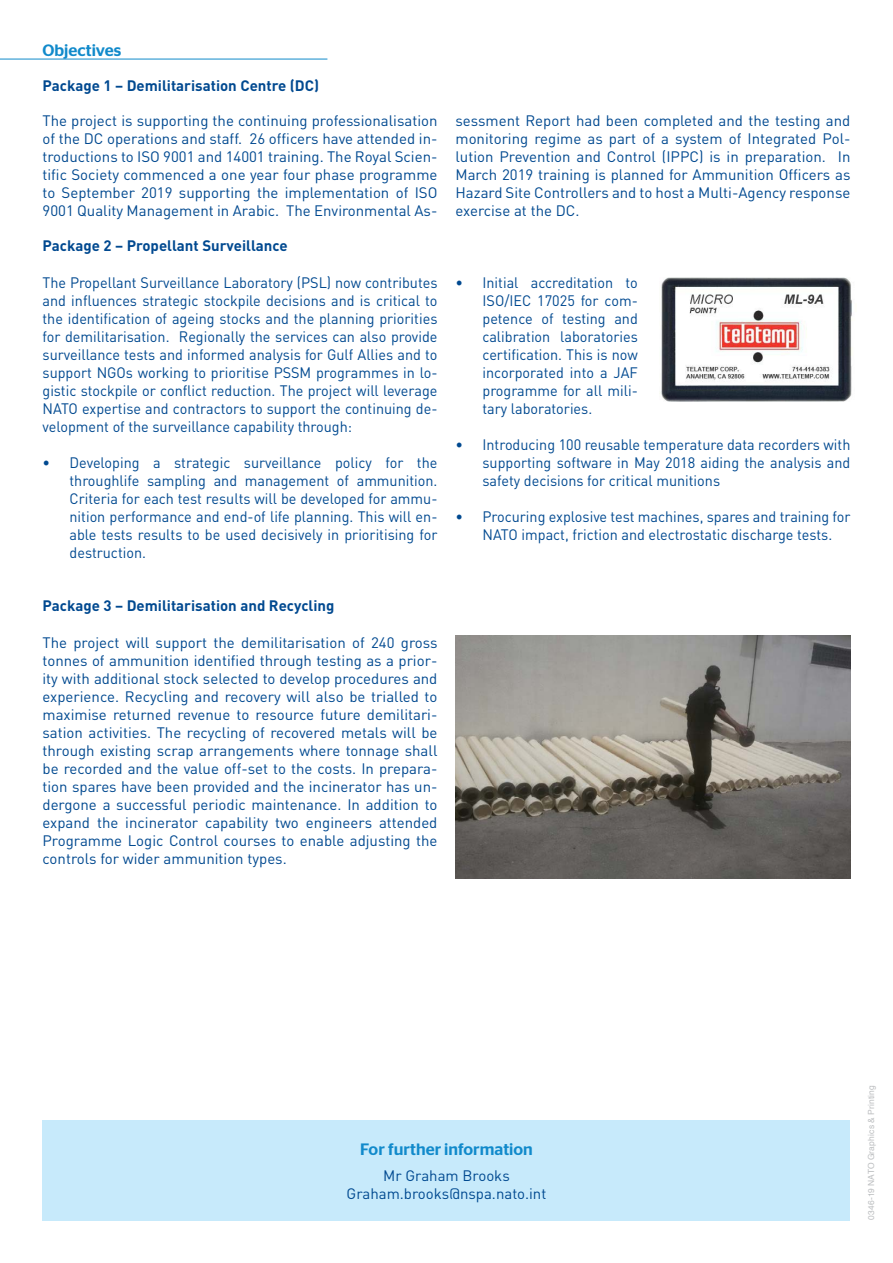
<style>
.page{position:relative;width:893px;height:1263px;background:#fff}
.page>*{position:absolute;margin:0;border:0;box-sizing:border-box;transform-origin:0 0}
.t1{font:500 16.5px "Stag Sans";color:#118acb}
.t2{font:15px/18px "DIN Pro";color:#004990;text-align:justify}
.t3{font:15px/18px "DIN Pro";color:#004990;text-align:justify;scale:.96 1}
.t4{font:700 15px "DIN Pro";color:#004990}
.t5{font:8.4px "Helvetica";letter-spacing:.02em;color:#bcbec0}
</style>
<div class="page">
<hr style="left:0;top:59px;width:327px;height:1px;background:#118acb">
<div style="left:43px;top:1120px;width:807px;height:100px;background:#c7eafb"></div>
<img style="left:455px;top:636px;width:395px;height:242px">
<img style="left:659px;top:277px;width:193px;height:124px">
<p class="t1" style="left:43px;top:40px;width:80px">Objectives</p>
<p class="t4" style="left:43px;top:76px;width:278px">Package 1 – Demilitarisation Centre (DC)</p>
<p class="t2" style="left:43px;top:111px;width:396px">The project is supporting the continuing professionalisation of the DC operations and staff. 26 officers have attended in&shy;troductions to ISO 9001 and 14001 training. The Royal Scien&shy;tific Society commenced a one year four phase programme to September 2019 supporting the implementation of ISO 9001 Quality Management in Arabic. The Environmental As-</p>
<p class="t2" style="left:455px;top:111px;width:396px">sessment Report had been completed and the testing and monitoring regime as part of a system of Integrated Pol&shy;lution Prevention and Control (IPPC) is in preparation. In March 2019 training is planned for Ammunition Officers as Hazard Site Controllers and to host a Multi-Agency response exercise at the DC.</p>
<p class="t4" style="left:43px;top:235px;width:247px">Package 2 – Propellant Surveillance</p>
<p class="t3" style="left:43px;top:273px;width:413px">The Propellant Surveillance Laboratory (PSL) now contributes and influences strategic stockpile decisions and is critical to the identification of ageing stocks and the planning priorities for demilitarisation. Regionally the services can also provide surveillance tests and informed analysis for Gulf Allies and to support NGOs working to prioritise PSSM programmes in lo&shy;gistic stockpile or conflict reduction. The project will leverage NATO expertise and contractors to support the continuing de&shy;velopment of the surveillance capability through:</p>
<p class="t3" style="left:70px;top:453px;width:385px;text-indent:-27px">• Developing a strategic surveillance policy for the throughlife sampling and management of ammunition.<br>Criteria for each test results will be developed for ammu&shy;nition performance and end-of life planning. This will en&shy;able tests results to be used decisively in prioritising for destruction.</p>
<p class="t3" style="left:482px;top:273px;width:163px;text-indent:-27px">• Initial accreditation to ISO/IEC 17025 for com&shy;petence of testing and calibration laboratories certification. This is now incorporated into a JAF programme for all mili&shy;tary laboratories.</p>
<p class="t3" style="left:482px;top:435px;width:385px;text-indent:-27px">• Introducing 100 reusable temperature data recorders with supporting software in May 2018 aiding the analysis and safety decisions for critical munitions</p>
<p class="t3" style="left:455px;top:507px;width:413px;text-align:center">• Procuring explosive test machines, spares and training for<br>NATO impact, friction and electrostatic discharge tests.</p>
<p class="t4" style="left:43px;top:595px;width:293px">Package 3 – Demilitarisation and Recycling</p>
<p class="t2" style="left:43px;top:633px;width:396px">The project will support the demilitarisation of 240 gross tonnes of ammunition identified through testing as a prior&shy;ity with additional stock selected to develop procedures and experience. Recycling and recovery will also be trialled to maximise returned revenue to resource future demilitari&shy;sation activities. The recycling of recovered metals will be through existing scrap arrangements where tonnage shall be recorded and the value off-set to the costs. In prepara&shy;tion spares have been provided and the incinerator has un&shy;dergone a successful periodic maintenance. In addition to expand the incinerator capability two engineers attended Programme Logic Control courses to enable adjusting the controls for wider ammunition types.</p>
<p class="t1" style="left:360px;top:1139px;width:174px">For further information</p>
<p class="t2" style="left:347px;top:1166px;width:201px;text-align:center">Mr Graham Brooks<br>Graham.brooks@nspa.nato.int</p>
<p class="t5" style="left:865px;top:1220px;width:136px;rotate:-90deg">0346-19 NATO Graphics &amp; Printing</p>
</div>
